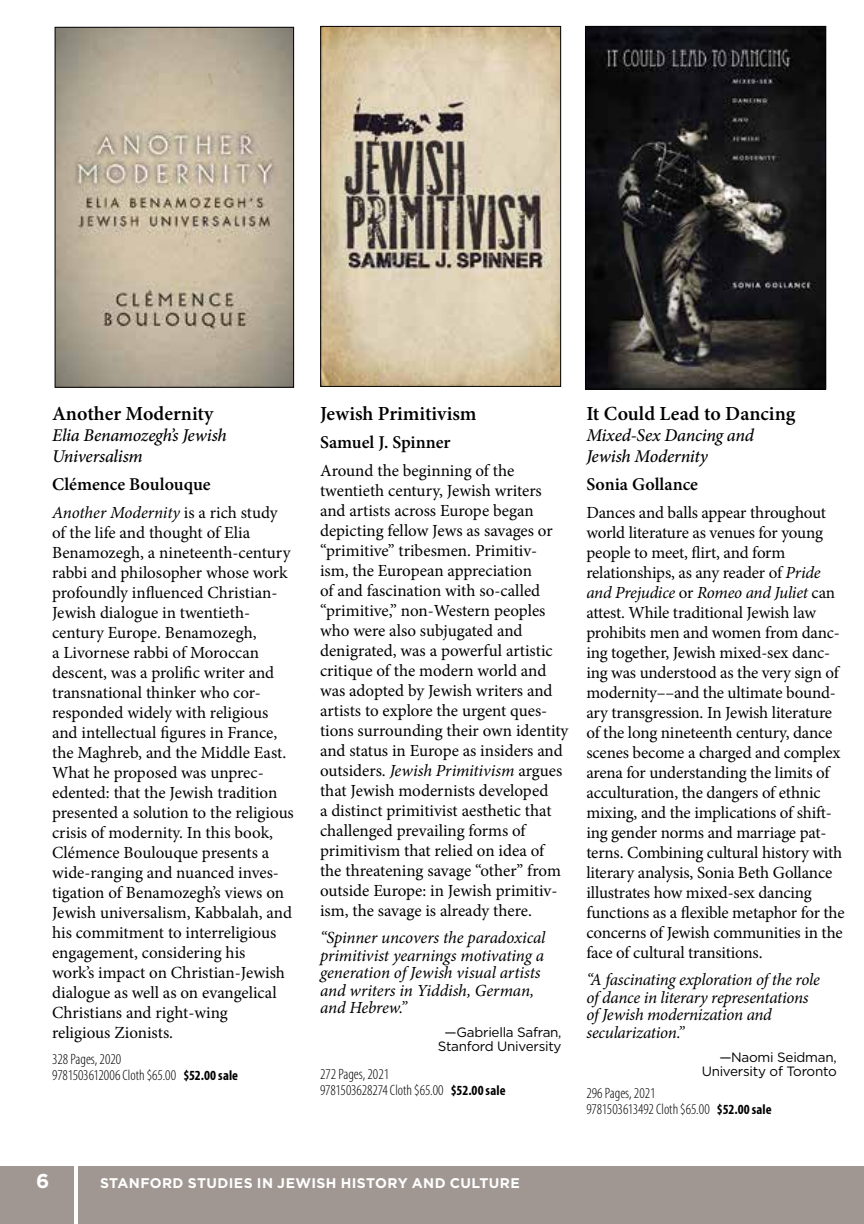
<style>
.page{position:relative;width:864px;height:1224px;background:#fff}
.page>*{position:absolute;margin:0;border:0;box-sizing:border-box;transform-origin:0 0}
.t1{font:600 20px "Minion Pro";color:#000}
.t2{font:700 20px "Gotham";color:#fff}
.t3{font:italic 500 18px/21px "Minion Pro";letter-spacing:-.015em;color:#000}
.t4{font:600 18px "Minion Pro";color:#000}
.t5{font:17px/20px "Minion Pro";letter-spacing:-.005em;color:#000}
.t6{font:italic 17px/17.4px "Minion Pro";letter-spacing:-.015em;color:#000}
.t7{font:300 condensed 15px/16px "Myriad Pro";color:#000}
.t8{font:700 14px "Gotham";letter-spacing:.025em;color:#fff}
.t9{font:13.6px/14px "Gotham";letter-spacing:-.02em;color:#000;text-align:right}
.s1{font-style:italic}
.s2{font-weight:700;font-size:14px}
</style>
<div class="page">
<div style="left:0;top:1166px;width:864px;height:58px;background:#a09792"></div>
<hr style="left:74px;top:1165px;width:4px;height:59px;background:#fff">
<img style="left:322px;top:28px;width:237px;height:357px">
<div style="left:320px;top:26px;width:241px;height:361px;border:1px solid #000"></div>
<img style="left:57px;top:29px;width:235px;height:357px">
<div style="left:55px;top:27px;width:239px;height:361px;border:1px solid #000"></div>
<img style="left:587px;top:28px;width:237px;height:359px">
<div style="left:585px;top:26px;width:241px;height:363px;border:1px solid #000"></div>
<p class="t1" style="left:52px;top:400px;width:163px">Another Modernity</p>
<p class="t3" style="left:52px;top:425px;width:176px">Elia Benamozegh’s Jewish<br>Universalism</p>
<p class="t4" style="left:52px;top:472px;width:160px">Clémence Boulouque</p>
<p class="t5" style="left:52px;top:503px;width:243px"><span class="s1">Another Modernity</span> is a rich study of the life and thought of Elia<br>Benamozegh, a nineteenth-century rabbi and philosopher whose work profoundly influenced Christian-<br>Jewish dialogue in twentieth&shy;century Europe. Benamozegh,<br>a Livornese rabbi of Moroccan descent, was a prolific writer and transnational thinker who cor&shy;responded widely with religious and intellectual figures in France, the Maghreb, and the Middle East.<br>What he proposed was unprec&shy;edented: that the Jewish tradition presented a solution to the religious crisis of modernity. In this book,<br>Clémence Boulouque presents a wide-ranging and nuanced inves&shy;tigation of Benamozegh’s views on<br>Jewish universalism, Kabbalah, and his commitment to interreligious engagement, considering his<br>work’s impact on Christian-Jewish dialogue as well as on evangelical<br>Christians and right-wing<br>religious Zionists.</p>
<p class="t7" style="left:52px;top:1051px;width:188px">328 Pages, 2020<br>9781503612006 Cloth $65.00 <span class="s2">$52.00 sale</span></p>
<p class="t1" style="left:320px;top:400px;width:158px">Jewish Primitivism</p>
<p class="t4" style="left:320px;top:430px;width:132px">Samuel J. Spinner</p>
<p class="t5" style="left:320px;top:461px;width:250px">Around the beginning of the twentieth century, Jewish writers and artists across Europe began depicting fellow Jews as savages or “primitive” tribesmen. Primitiv&shy;ism, the European appreciation<br>of and fascination with so-called “primitive,” non-Western peoples who were also subjugated and denigrated, was a powerful artistic critique of the modern world and was adopted by Jewish writers and artists to explore the urgent ques&shy;tions surrounding their own identity and status in Europe as insiders and outsiders. <span class="s1">Jewish Primitivism</span> argues that Jewish modernists developed<br>a distinct primitivist aesthetic that challenged prevailing forms of primitivism that relied on idea of the threatening savage “other” from outside Europe: in Jewish primitiv&shy;ism, the savage is already there.</p>
<p class="t6" style="left:320px;top:929px;width:227px">“Spinner uncovers the paradoxical primitivist yearnings motivating a generation of Jewish visual artists and writers in Yiddish, German, and Hebrew.”</p>
<p class="t9" style="left:438px;top:1025px;width:125px;text-align:center">—Gabriella Safran,<br>Stanford University</p>
<p class="t7" style="left:320px;top:1066px;width:187px">272 Pages, 2021<br>9781503628274 Cloth $65.00 <span class="s2">$52.00 sale</span></p>
<p class="t1" style="left:586px;top:400px;width:210px">It Could Lead to Dancing</p>
<p class="t3" style="left:586px;top:425px;width:169px">Mixed-Sex Dancing and<br>Jewish Modernity</p>
<p class="t4" style="left:586px;top:472px;width:113px">Sonia Gollance</p>
<p class="t5" style="left:586px;top:503px;width:260px">Dances and balls appear throughout world literature as venues for young people to meet, flirt, and form relationships, as any reader of <span class="s1">Pride and Prejudice</span> or <span class="s1">Romeo and Juliet</span> can attest. While traditional Jewish law prohibits men and women from danc&shy;ing together, Jewish mixed-sex danc&shy;ing was understood as the very sign of modernity––and the ultimate bound&shy;ary transgression. In Jewish literature of the long nineteenth century, dance scenes become a charged and complex arena for understanding the limits of acculturation, the dangers of ethnic mixing, and the implications of shift&shy;ing gender norms and marriage pat&shy;terns. Combining cultural history with literary analysis, Sonia Beth Gollance illustrates how mixed-sex dancing functions as a flexible metaphor for the concerns of Jewish communities in the face of cultural transitions.</p>
<p class="t6" style="left:586px;top:971px;width:235px">“A fascinating exploration of the role of dance in literary representations of Jewish modernization and secularization.”</p>
<p class="t9" style="left:702px;top:1050px;width:137px">—Naomi Seidman,<br>University of Toronto</p>
<p class="t7" style="left:586px;top:1085px;width:187px">296 Pages, 2021<br>9781503613492 Cloth $65.00 <span class="s2">$52.00 sale</span></p>
<p class="t2" style="left:36px;top:1169px;width:15px">6</p>
<p class="t8" style="left:100px;top:1175px;width:421px">STANFORD STUDIES IN JEWISH HISTORY AND CULTURE</p>
</div>
